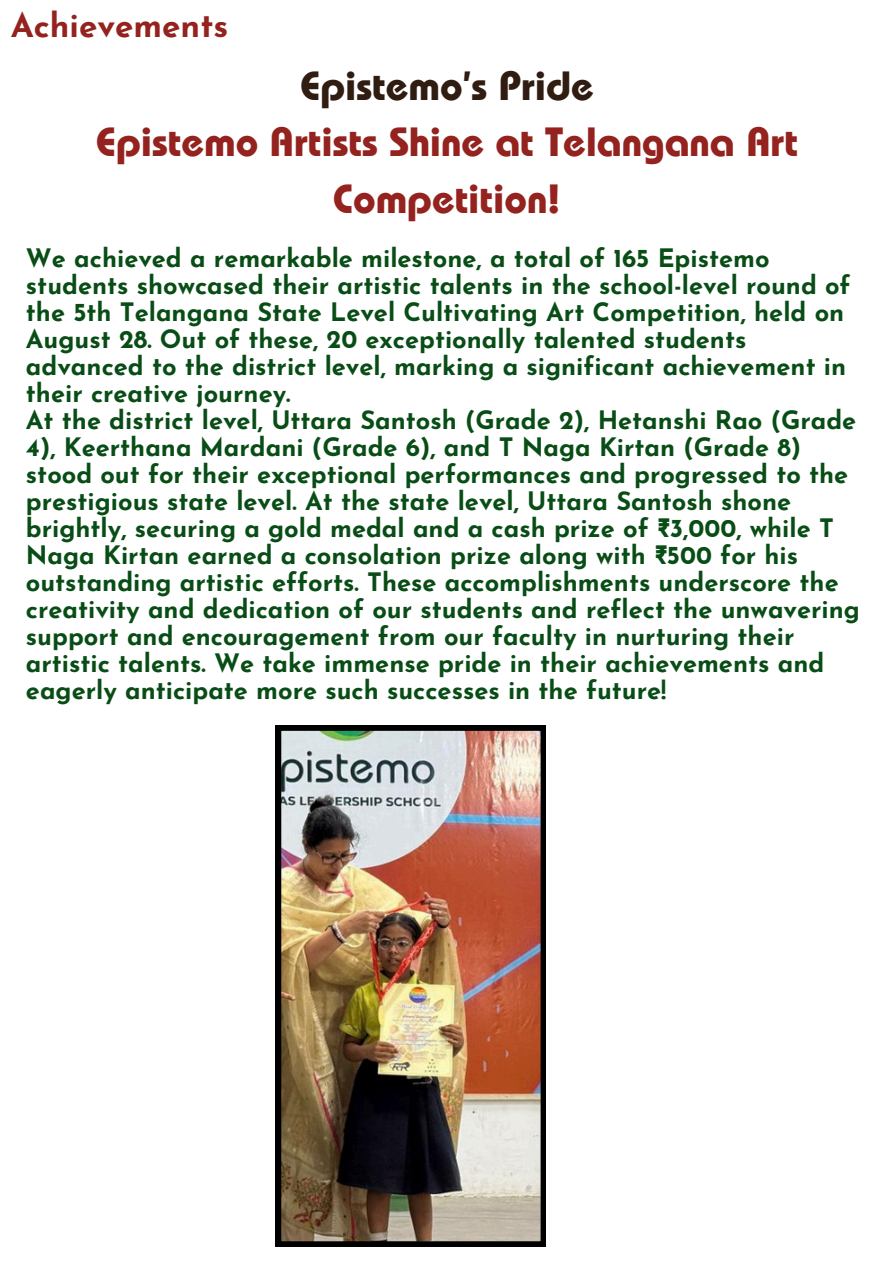
<style>
.page{position:relative;width:894px;height:1264px;background:#fff}
.page>*{position:absolute;margin:0;border:0;box-sizing:border-box;transform-origin:0 0}
.t1{font:700 40.65px/56.2px "Bauhaus Pro";color:#94221e;text-align:center}
.t2{font:700 33.15px "Josefin Sans";color:#94221e}
.t3{font:700 25.35px/27px "Josefin Sans";color:#094d16}
.s1{color:#301c11}
</style>
<div class="page">
<img style="left:275px;top:725px;width:270px;height:521px">
<p class="t2" style="left:11px;top:12px;width:219px">Achievements</p>
<p class="t1" style="left:96px;top:64px;width:703px"><span class="s1">Epistemo’s Pride<br></span>Epistemo Artists Shine at Telangana Art<br>Competition!</p>
<h2 class="t3" style="left:26px;top:247px;width:826px">We achieved a remarkable milestone, a total of 165 Epistemo students showcased their artistic talents in the school-level round of the 5th Telangana State Level Cultivating Art Competition, held on August 28. Out of these, 20 exceptionally talented students advanced to the district level, marking a significant achievement in their creative journey.</h2>
<h1 class="t3" style="left:26px;top:409px;width:835px">At the district level, Uttara Santosh (Grade 2), Hetanshi Rao (Grade 4), Keerthana Mardani (Grade 6), and T Naga Kirtan (Grade 8) stood out for their exceptional performances and progressed to the prestigious state level. At the state level, Uttara Santosh shone brightly, securing a gold medal and a cash prize of ₹3,000, while T Naga Kirtan earned a consolation prize along with ₹500 for his outstanding artistic efforts. These accomplishments underscore the creativity and dedication of our students and reflect the unwavering support and encouragement from our faculty in nurturing their artistic talents. We take immense pride in their achievements and eagerly anticipate more such successes in the future!</h1>
</div>
